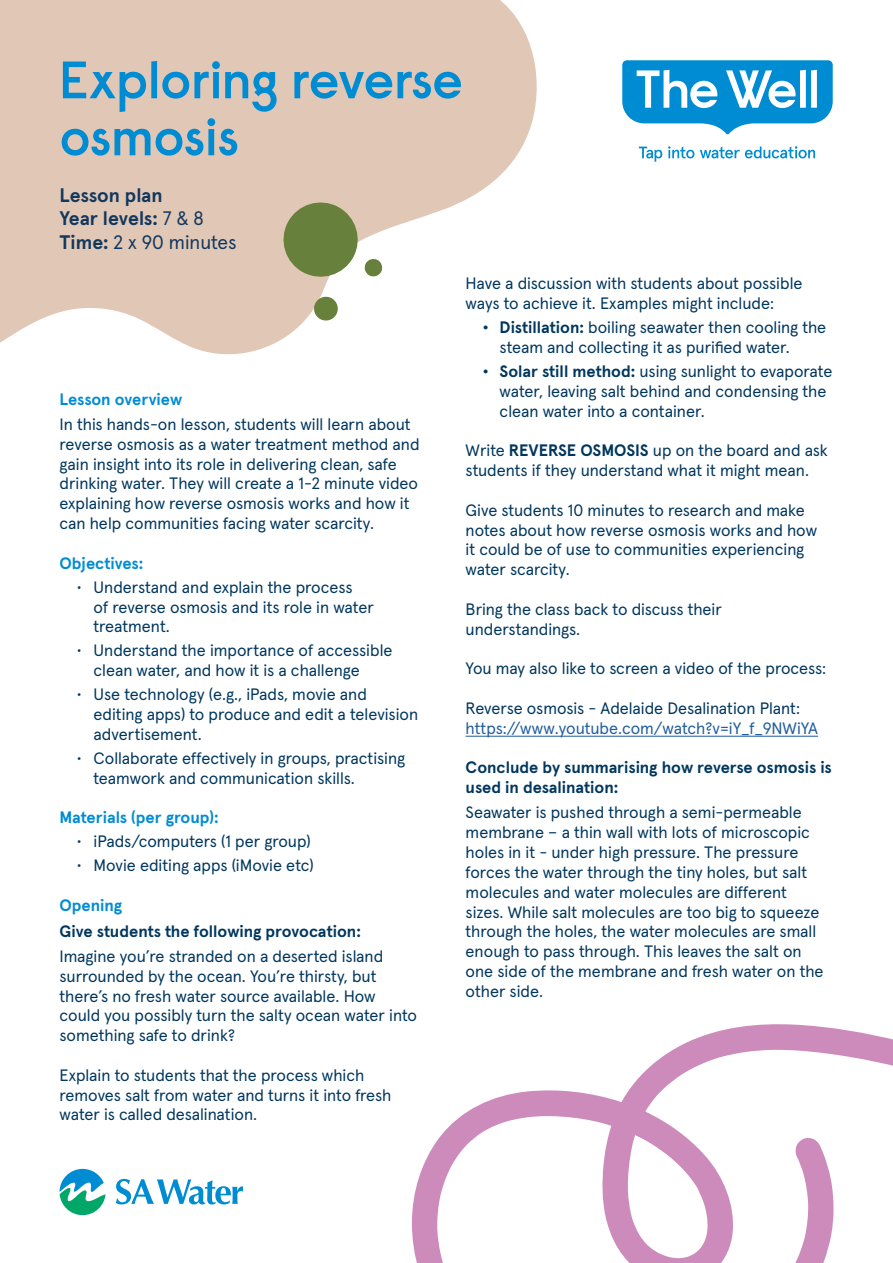
<style>
.page{position:relative;width:893px;height:1263px;background:#fff}
.page>*{position:absolute;margin:0;border:0;box-sizing:border-box;transform-origin:0 0}
.t1{font:600 52.5px/57px "Raisonne Pro";color:#008cd2}
.t2{font:700 19.5px/23.4px "Apercu";letter-spacing:-.005em;color:#13385d}
.t3{font:16.5px/19.8px "Apercu";color:#00375e}
.t4{font:700 16.5px/19.8px "Apercu";letter-spacing:-.005em;color:#00375e}
.t5{font:700 16.5px "Apercu";color:#008cd2}
.t6{font:16.5px "Apercu";color:#215e9e}
.s1{font-weight:400}
.s2{font-weight:700}
</style>
<div class="page">
<svg style="left:622px;top:60px;width:211px;height:75px"></svg>
<svg style="left:639px;top:147px;width:23px;height:15px"></svg>
<svg style="left:668px;top:146px;width:26px;height:12px"></svg>
<svg style="left:700px;top:146px;width:115px;height:12px"></svg>
<svg style="left:0;top:0;width:537px;height:355px;fill:#e1c7b6"></svg>
<hr style="left:466px;top:736px;width:352px;height:1px;background:#215e9e">
<svg style="left:312px;top:295px;width:27px;height:27px"></svg>
<svg style="left:278px;top:197px;width:105px;height:85px;background:#a7ab82"></svg>
<svg style="left:412px;top:1024px;width:481px;height:239px"></svg>
<svg style="left:682px;top:1138px;width:152px;height:125px"></svg>
<svg style="left:116px;top:1179px;width:127px;height:25px"></svg>
<svg style="left:60px;top:1169px;width:46px;height:46px"></svg>
<h1 class="t1" style="left:60px;top:50px;width:405px">Exploring reverse osmosis</h1>
<p class="t2" style="left:60px;top:182px;width:178px">Lesson plan<br>Year levels: <span class="s1">7 &amp; 8<br></span>Time: <span class="s1">2 x 90 minutes</span></p>
<p class="t5" style="left:60px;top:386px;width:124px">Lesson overview</p>
<p class="t3" style="left:60px;top:413px;width:361px">In this hands-on lesson, students will learn about reverse osmosis as a water treatment method and gain insight into its role in delivering clean, safe drinking water. They will create a 1-2 minute video explaining how reverse osmosis works and how it can help communities facing water scarcity.</p>
<p class="t5" style="left:60px;top:550px;width:85px">Objectives:</p>
<p class="t3" style="left:94px;top:575px;width:282px;text-indent:-17px">• Understand and explain the process<br>of reverse osmosis and its role in water treatment.</p>
<p class="t3" style="left:94px;top:639px;width:300px;text-indent:-17px">• Understand the importance of accessible clean water, and how it is a challenge</p>
<p class="t3" style="left:94px;top:683px;width:326px;text-indent:-17px">• Use technology (e.g., iPads, movie and editing apps) to produce and edit a television advertisement.</p>
<p class="t3" style="left:94px;top:747px;width:313px;text-indent:-17px">• Collaborate effectively in groups, practising teamwork and communication skills.</p>
<p class="t5" style="left:60px;top:805px;width:161px">Materials (per group):</p>
<p class="t3" style="left:77px;top:830px;width:236px">• iPads/computers (1 per group)</p>
<p class="t3" style="left:77px;top:854px;width:239px">• Movie editing apps (iMovie etc)</p>
<p class="t5" style="left:60px;top:892px;width:64px">Opening</p>
<p class="t4" style="left:60px;top:919px;width:303px">Give students the following provocation:</p>
<p class="t3" style="left:60px;top:945px;width:359px">Imagine you’re stranded on a deserted island surrounded by the ocean. You’re thirsty, but there’s no fresh water source available. How could you possibly turn the salty ocean water into something safe to drink?</p>
<p class="t3" style="left:60px;top:1063px;width:333px">Explain to students that the process which removes salt from water and turns it into fresh water is called desalination.</p>
<p class="t3" style="left:466px;top:272px;width:338px">Have a discussion with students about possible ways to achieve it. Examples might include:</p>
<p class="t3" style="left:500px;top:316px;width:328px;text-indent:-17px"><span class="s2">• Distillation:</span> boiling seawater then cooling the steam and collecting it as purified water.</p>
<p class="t3" style="left:500px;top:360px;width:334px;text-indent:-17px"><span class="s2">• Solar still method:</span> using sunlight to evaporate water, leaving salt behind and condensing the clean water into a container.</p>
<p class="t3" style="left:466px;top:439px;width:364px">Write <span class="s2">REVERSE OSMOSIS</span> up on the board and ask students if they understand what it might mean.</p>
<p class="t3" style="left:466px;top:498px;width:353px">Give students 10 minutes to research and make notes about how reverse osmosis works and how it could be of use to communities experiencing water scarcity.</p>
<p class="t3" style="left:466px;top:597px;width:258px">Bring the class back to discuss their understandings.</p>
<p class="t3" style="left:466px;top:657px;width:362px">You may also like to screen a video of the process:</p>
<p class="t3" style="left:466px;top:696px;width:336px">Reverse osmosis - Adelaide Desalination Plant:</p>
<p class="t6" style="left:466px;top:715px;width:354px">https://www.youtube.com/watch?v=iY_f_9NWiYA</p>
<p class="t4" style="left:466px;top:756px;width:368px">Conclude by summarising how reverse osmosis is used in desalination:</p>
<p class="t3" style="left:466px;top:801px;width:359px">Seawater is pushed through a semi-permeable membrane – a thin wall with lots of microscopic holes in it - under high pressure. The pressure forces the water through the tiny holes, but salt molecules and water molecules are different sizes. While salt molecules are too big to squeeze through the holes, the water molecules are small enough to pass through. This leaves the salt on one side of the membrane and fresh water on the other side.</p>
</div>
